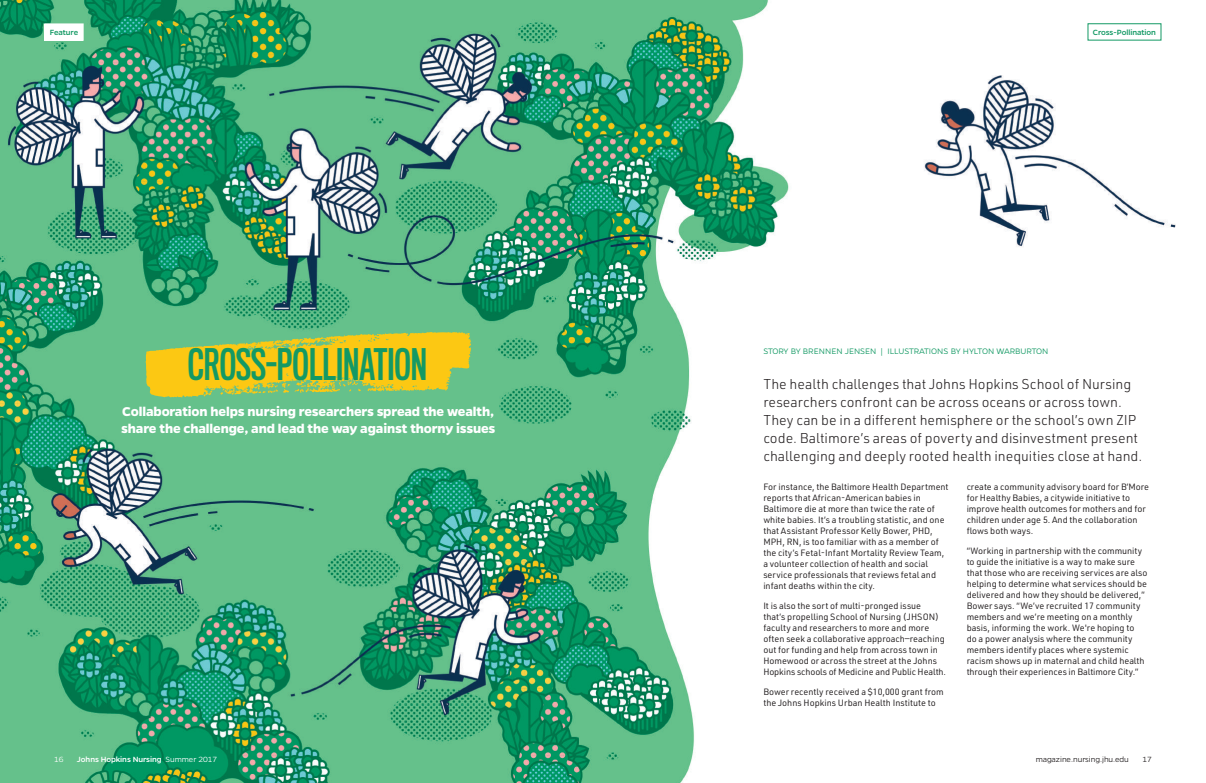
<style>
.page{position:relative;width:1206px;height:783px;background:#fff}
.page>*{position:absolute;margin:0;border:0;box-sizing:border-box;transform-origin:0 0}
.t1{font:40px "Titling Gothic FB Comp Standard";color:#139964}
.t2{font:700 14.4px/17.3px "Gentona";letter-spacing:-.01em;color:#fff}
.t3{font:300 14px/18px "URWDIN";color:#231f20}
.t4{font:9px/11px "URWDIN";color:#231f20}
.t5{font:300 9px "Gentona";letter-spacing:-.01em;color:#139964}
.t6{font:500 8.5px "Gentona";letter-spacing:-.01em;color:#fff}
.t7{font:300 8.5px "Gentona";letter-spacing:-.01em;color:#231f20}
.t8{font:500 8.5px "Gentona";letter-spacing:-.01em;color:#139964}
.t9{font:300 8.5px "Gentona";color:#fff}
.s1{font-weight:300}
</style>
<div class="page">
<img style="left:0;top:0;width:1176px;height:783px">
<svg style="left:145px;top:332px;width:326px;height:65px;background:#d1c534"></svg>
<div style="left:1087px;top:23px;width:75px;height:18px;border:1px solid #139964"></div>
<div style="left:45px;top:24px;width:38px;height:16px;background:#fff"></div>
<div style="left:44px;top:23px;width:40px;height:18px;border:1px solid #fff"></div>
<p class="t8" style="left:50px;top:28px;width:30px">Feature</p>
<p class="t8" style="left:1093px;top:28px;width:65px">Cross-Pollination</p>
<h1 class="t1" style="left:188px;top:342px;width:241px">CROSS-POLLINATION</h1>
<h2 class="t2" style="left:121px;top:403px;width:376px">Collaboration helps nursing researchers spread the wealth, share the challenge, and lead the way against thorny issues</h2>
<p class="t5" style="left:763px;top:346px;width:287px">STORY BY BRENNEN JENSEN | ILLUSTRATIONS BY HYLTON WARBURTON</p>
<p class="t3" style="left:763px;top:375px;width:381px">The health challenges that Johns Hopkins School of Nursing researchers confront can be across oceans or across town.<br>They can be in a different hemisphere or the school’s own ZIP code. Baltimore’s areas of poverty and disinvestment present challenging and deeply rooted health inequities close at hand.</p>
<p class="t4" style="left:763px;top:482px;width:187px">For instance, the Baltimore Health Department reports that African-American babies in Baltimore die at more than twice the rate of white babies. It’s a troubling statistic, and one that Assistant Professor Kelly Bower, PHD, MPH, RN, is too familiar with as a member of the city’s Fetal-Infant Mortality Review Team, a volunteer collection of health and social service professionals that reviews fetal and infant deaths within the city.</p>
<p class="t4" style="left:763px;top:601px;width:184px">It is also the sort of multi-pronged issue<br>that’s propelling School of Nursing (JHSON) faculty and researchers to more and more often seek a collaborative approach—reaching out for funding and help from across town in Homewood or across the street at the Johns Hopkins schools of Medicine and Public Health.</p>
<p class="t4" style="left:763px;top:687px;width:182px">Bower recently received a $10,000 grant from the Johns Hopkins Urban Health Institute to</p>
<p class="t4" style="left:967px;top:482px;width:184px">create a community advisory board for B’More for Healthy Babies, a citywide initiative to improve health outcomes for mothers and for children under age 5. And the collaboration flows both ways.</p>
<p class="t4" style="left:967px;top:546px;width:182px">“Working in partnership with the community to guide the initiative is a way to make sure that those who are receiving services are also helping to determine what services should be delivered and how they should be delivered,” Bower says. “We’ve recruited 17 community members and we’re meeting on a monthly basis, informing the work. We're hoping to<br>do a power analysis where the community members identify places where systemic racism shows up in maternal and child health through their experiences in Baltimore City.”</p>
<p class="t9" style="left:54px;top:755px;width:11px">16</p>
<p class="t6" style="left:77px;top:755px;width:142px">Johns Hopkins Nursing <span class="s1">Summer 2017</span></p>
<p class="t7" style="left:1036px;top:755px;width:95px">magazine.nursing.jhu.edu</p>
<p class="t7" style="left:1143px;top:755px;width:11px">17</p>
</div>
